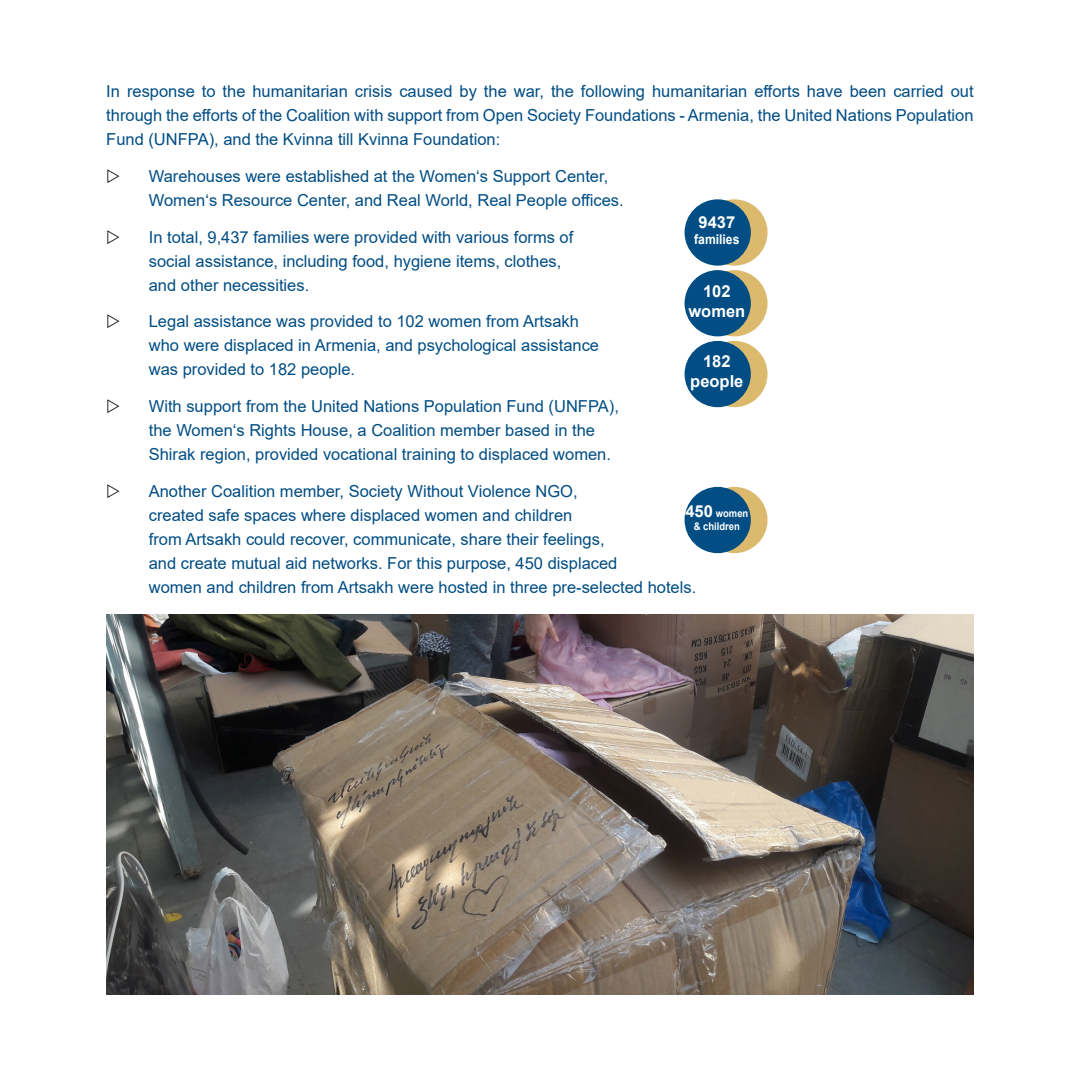
<style>
.page{position:relative;width:1080px;height:1080px;background:#fff}
.page>*{position:absolute;margin:0;border:0;box-sizing:border-box;transform-origin:0 0}
.t1{font:16.5px/24px "Arial";color:#014d84}
.t2{font:700 16.5px/19.8px "Arial";color:#fff;text-align:center}
.t3{font:700 13.5px "Arial";color:#fff;scale:.9 1}
.t4{font:700 10.5px/12.6px "Arial";color:#fff;text-align:center;scale:.9 1}
.s1{font-size:16.5px}
</style>
<div class="page">
<div style="left:701px;top:487px;width:67px;height:66px;background:#dbb96d;border-radius:50%"></div>
<div style="left:685px;top:487px;width:66px;height:66px;background:#014d84;border-radius:50%"></div>
<div style="left:701px;top:199px;width:67px;height:67px;background:#dbb96d;border-radius:50%"></div>
<div style="left:685px;top:199px;width:66px;height:67px;background:#014d84;border-radius:50%"></div>
<div style="left:701px;top:341px;width:67px;height:66px;background:#dbb96d;border-radius:50%"></div>
<div style="left:685px;top:341px;width:66px;height:66px;background:#014d84;border-radius:50%"></div>
<div style="left:701px;top:270px;width:67px;height:66px;background:#dbb96d;border-radius:50%"></div>
<div style="left:685px;top:270px;width:66px;height:66px;background:#014d84;border-radius:50%"></div>
<img style="left:106px;top:614px;width:868px;height:381px">
<p class="t1" style="left:106px;top:79px;width:869px;text-align:justify">In response to the humanitarian crisis caused by the war, the following humanitarian efforts have been carried out through the efforts of the Coalition with support from Open Society Foundations - Armenia, the United Nations Population Fund (UNFPA), and the Kvinna till Kvinna Foundation:</p>
<p class="t1" style="left:149px;top:164px;width:476px">Warehouses were established at the Women‘s Support Center,<br>Women‘s Resource Center, and Real World, Real People offices.</p>
<p class="t1" style="left:149px;top:225px;width:426px">In total, 9,437 families were provided with various forms of social assistance, including food, hygiene items, clothes, and other necessities.</p>
<p class="t1" style="left:149px;top:309px;width:452px">Legal assistance was provided to 102 women from Artsakh who were displaced in Armenia, and psychological assistance was provided to 182 people.</p>
<p class="t1" style="left:149px;top:394px;width:472px">With support from the United Nations Population Fund (UNFPA), the Women‘s Rights House, a Coalition member based in the<br>Shirak region, provided vocational training to displaced women.</p>
<p class="t1" style="left:149px;top:479px;width:549px">Another Coalition member, Society Without Violence NGO,<br>created safe spaces where displaced women and children<br>from Artsakh could recover, communicate, share their feelings,<br>and create mutual aid networks. For this purpose, 450 displaced<br>women and children from Artsakh were hosted in three pre-selected hotels.</p>
<p class="t2" style="left:699px;top:212px;width:38px">9437</p>
<p class="t3" style="left:694px;top:230px;width:52px">families</p>
<p class="t2" style="left:688px;top:281px;width:58px">102 women</p>
<p class="t2" style="left:690px;top:352px;width:55px">182 people</p>
<p class="t4" style="left:685px;top:507px;width:72px"><span class="s1">450</span> women &amp; children</p>
</div>
